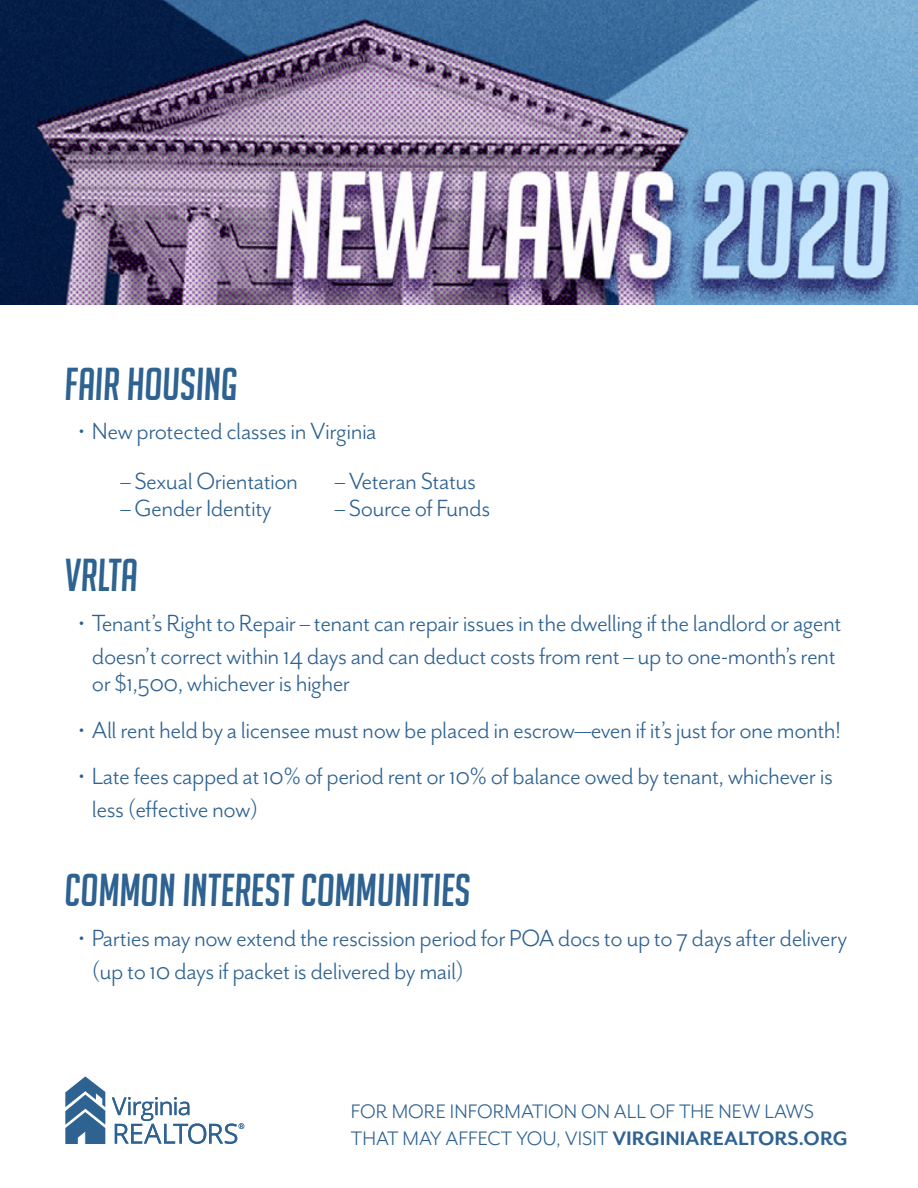
<style>
.page{position:relative;width:918px;height:1188px;background:#fff}
.page>*{position:absolute;margin:0;border:0;box-sizing:border-box;transform-origin:0 0}
.t1{font:italic 45px "Big Noodle Titling";color:#2e6291}
.t2{font:27px/33px "Mr Eaves San OT";letter-spacing:-.02em;color:#2e6291}
.t3{font:22.5px/27px "Mr Eaves San OT";color:#2e6291}
.s1{font-weight:700}
</style>
<div class="page">
<img style="left:1px;top:0;width:916px;height:304px">
<svg style="left:112px;top:1097px;width:132px;height:47px"></svg>
<svg style="left:65px;top:1076px;width:40px;height:68px"></svg>
<h1 class="t1" style="left:65px;top:359px;width:174px">FAIR HOUSING</h1>
<p class="t2" style="left:78px;top:415px;width:300px">• New protected classes in Virginia</p>
<p class="t2" style="left:120px;top:465px;width:179px">– Sexual Orientation</p>
<p class="t2" style="left:335px;top:465px;width:143px">– Veteran Status</p>
<p class="t2" style="left:120px;top:492px;width:153px">– Gender Identity</p>
<p class="t2" style="left:335px;top:492px;width:157px">– Source of Funds</p>
<h1 class="t1" style="left:65px;top:551px;width:75px">VRLTA</h1>
<p class="t2" style="left:78px;top:607px;width:764px;text-align:center">• Tenant’s Right to Repair – tenant can repair issues in the dwelling if the landlord or agent doesn’t correct within 14 days and can deduct costs from rent – up to one-month’s rent</p>
<p class="t2" style="left:92px;top:667px;width:260px">or $1,500, whichever is higher</p>
<p class="t2" style="left:78px;top:714px;width:764px">• All rent held by a licensee must now be placed in escrow—even if it’s just for one month!</p>
<p class="t2" style="left:92px;top:760px;width:742px;text-indent:-14px">• Late fees capped at 10% of period rent or 10% of balance owed by tenant, whichever is less (effective now)</p>
<h1 class="t1" style="left:65px;top:866px;width:407px">COMMON INTEREST COMMUNITIES</h1>
<p class="t2" style="left:92px;top:922px;width:757px;text-indent:-14px">• Parties may now extend the rescission period for POA docs to up to 7 days after delivery (up to 10 days if packet is delivered by mail)</p>
<p class="t3" style="left:351px;top:1098px;width:498px">FOR MORE INFORMATION ON ALL OF THE NEW LAWS<br>THAT MAY AFFECT YOU, VISIT <span class="s1">VIRGINIAREALTORS.ORG</span></p>
</div>
